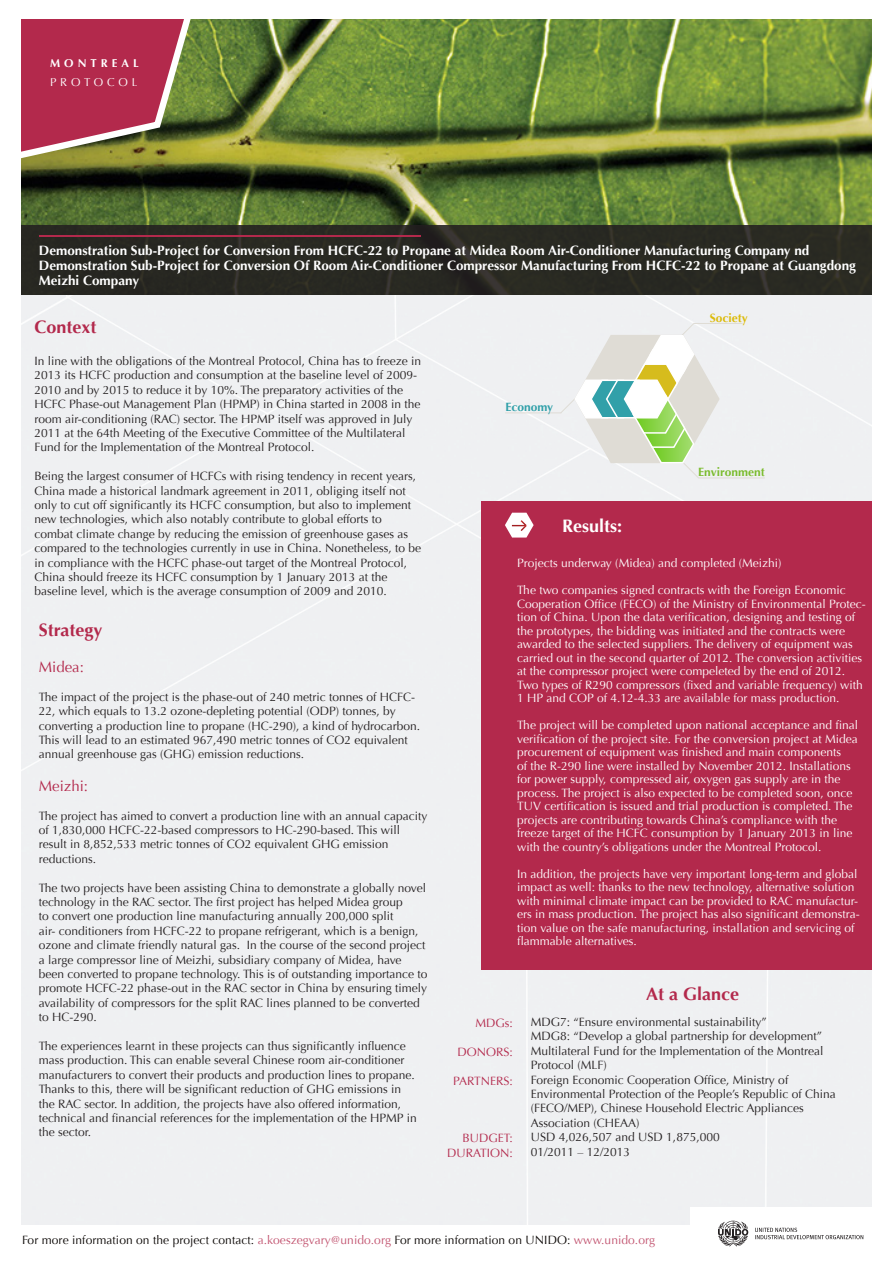
<style>
.page{position:relative;width:893px;height:1263px;background:#fff}
.page>*{position:absolute;margin:0;border:0;box-sizing:border-box;transform-origin:0 0}
.t1{font:700 18px "Optima";color:#b3294c}
.t2{font:700 18px "Optima";color:#fff}
.t3{font:15px "Optima";color:#b3294c}
.t4{font:700 13.5px/15px "Optima";color:#fff}
.t5{font:12px/14.4px "Optima";color:#231f20}
.t6{font:12px/13.5px "Optima";color:#fff}
.t7{font:12px "Optima";letter-spacing:.005em;color:#0c0806}
.t8{font:12px "Optima";color:#b3294c}
.t9{font:700 12px "Optima";color:#7bbc2e}
.t10{font:700 12px "Optima";color:#dcbb0a}
.t11{font:700 12px "Optima";color:#31a0a9}
.t12{font:700 11.4px "Optima";letter-spacing:.355em;color:#fff}
.t13{font:11.4px "Optima";letter-spacing:.345em;color:#fff}
.s1{color:#c25470}
</style>
<div class="page">
<div style="left:21px;top:295px;width:851px;height:930px;background:#eff0f2"></div>
<div style="left:690px;top:1208px;width:203px;height:55px;background:#fff"></div>
<img style="left:21px;top:19px;width:851px;height:206px">
<div style="left:21px;top:225px;width:859px;height:70px;background:#282922"></div>
<div style="left:872px;top:0;width:21px;height:1263px;background:#fff"></div>
<svg style="left:21px;top:19px;width:187px;height:146px;background:#a4514e"></svg>
<hr style="left:39px;top:235px;width:382px;height:2px;background:#b3294c">
<div style="left:481px;top:501px;width:390px;height:469px;background:#b3294c"></div>
<svg style="left:505px;top:513px;width:29px;height:24px"></svg>
<hr style="left:698px;top:477px;width:67px;height:1px;background:#dfdcd5">
<hr style="left:694px;top:323px;width:49px;height:1px;background:#dfdcd5">
<hr style="left:505px;top:412px;width:56px;height:1px;background:#dfdcd5">
<svg style="left:559px;top:322px;width:161px;height:157px"></svg>
<svg style="left:755px;top:1228px;width:108px;height:11px"></svg>
<svg style="left:718px;top:1221px;width:30px;height:25px"></svg>
<p class="t12" style="left:50px;top:56px;width:90px">MONTREAL</p>
<p class="t13" style="left:50px;top:76px;width:89px">PROTOCOL</p>
<p class="t4" style="left:39px;top:243px;width:819px">Demonstration Sub-Project for Conversion From HCFC-22 to Propane at Midea Room Air-Conditioner Manufacturing Company nd<br>Demonstration Sub-Project for Conversion Of Room Air-Conditioner Compressor Manufacturing From HCFC-22 to Propane at Guangdong<br>Meizhi Company</p>
<p class="t1" style="left:34px;top:316px;width:64px">Context</p>
<p class="t5" style="left:34px;top:354px;width:388px">In line with the obligations of the Montreal Protocol, China has to freeze in 2013 its HCFC production and consumption at the baseline level of 2009- 2010 and by 2015 to reduce it by 10%. The preparatory activities of the HCFC Phase-out Management Plan (HPMP) in China started in 2008 in the room air-conditioning (RAC) sector. The HPMP itself was approved in July 2011 at the 64th Meeting of the Executive Committee of the Multilateral Fund for the Implementation of the Montreal Protocol.</p>
<p class="t5" style="left:34px;top:469px;width:388px">Being the largest consumer of HCFCs with rising tendency in recent years, China made a historical landmark agreement in 2011, obliging itself not only to cut off significantly its HCFC consumption, but also to implement new technologies, which also notably contribute to global efforts to combat climate change by reducing the emission of greenhouse gases as compared to the technologies currently in use in China. Nonetheless, to be in compliance with the HCFC phase-out target of the Montreal Protocol, China should freeze its HCFC consumption by 1 January 2013 at the baseline level, which is the average consumption of 2009 and 2010.</p>
<p class="t10" style="left:710px;top:311px;width:40px">Society</p>
<p class="t11" style="left:505px;top:400px;width:49px">Economy</p>
<p class="t9" style="left:698px;top:465px;width:68px">Environment</p>
<p class="t2" style="left:562px;top:516px;width:62px">Results:</p>
<p class="t6" style="left:517px;top:557px;width:266px">Projects underway (Midea) and completed (Meizhi)</p>
<p class="t6" style="left:517px;top:584px;width:350px">The two companies signed contracts with the Foreign Economic Cooperation Office (FECO) of the Ministry of Environmental Protec&shy;tion of China. Upon the data verification, designing and testing of the prototypes, the bidding was initiated and the contracts were awarded to the selected suppliers. The delivery of equipment was carried out in the second quarter of 2012. The conversion activities at the compressor project were compeleted by the end of 2012.<br>Two types of R290 compressors (fixed and variable frequency) with 1 HP and COP of 4.12-4.33 are available for mass production.</p>
<p class="t6" style="left:517px;top:719px;width:342px">The project will be completed upon national acceptance and final verification of the project site. For the conversion project at Midea procurement of equipment was finished and main components<br>of the R-290 line were installed by November 2012. Installations for power supply, compressed air, oxygen gas supply are in the process. The project is also expected to be completed soon, once TUV certification is issued and trial production is completed. The projects are contributing towards China’s compliance with the freeze target of the HCFC consumption by 1 January 2013 in line with the country’s obligations under the Montreal Protocol.</p>
<p class="t6" style="left:517px;top:867px;width:344px">In addition, the projects have very important long-term and global impact as well: thanks to the new technology, alternative solution with minimal climate impact can be provided to RAC manufactur&shy;ers in mass production. The project has also significant demonstra&shy;tion value on the safe manufacturing, installation and servicing of flammable alternatives.</p>
<p class="t1" style="left:39px;top:619px;width:65px">Strategy</p>
<p class="t3" style="left:39px;top:658px;width:47px">Midea:</p>
<p class="t5" style="left:39px;top:690px;width:383px">The impact of the project is the phase-out of 240 metric tonnes of HCFC-22, which equals to 13.2 ozone-depleting potential (ODP) tonnes, by converting a production line to propane (HC-290), a kind of hydrocarbon.<br>This will lead to an estimated 967,490 metric tonnes of CO2 equivalent annual greenhouse gas (GHG) emission reductions.</p>
<p class="t3" style="left:39px;top:777px;width:51px">Meizhi:</p>
<p class="t5" style="left:39px;top:808px;width:390px">The project has aimed to convert a production line with an annual capacity of 1,830,000 HCFC-22-based compressors to HC-290-based. This will result in 8,852,533 metric tonnes of CO2 equivalent GHG emission reductions.</p>
<p class="t5" style="left:39px;top:880px;width:390px">The two projects have been assisting China to demonstrate a globally novel technology in the RAC sector. The first project has helped Midea group<br>to convert one production line manufacturing annually 200,000 split<br>air- conditioners from HCFC-22 to propane refrigerant, which is a benign, ozone and climate friendly natural gas. In the course of the second project a large compressor line of Meizhi, subsidiary company of Midea, have been converted to propane technology. This is of outstanding importance to promote HCFC-22 phase-out in the RAC sector in China by ensuring timely availability of compressors for the split RAC lines planned to be converted to HC-290.</p>
<p class="t5" style="left:39px;top:1039px;width:379px">The experiences learnt in these projects can thus significantly influence mass production. This can enable several Chinese room air-conditioner manufacturers to convert their products and production lines to propane.<br>Thanks to this, there will be significant reduction of GHG emissions in the RAC sector. In addition, the projects have also offered information, technical and financial references for the implementation of the HPMP in the sector.</p>
<p class="t1" style="left:646px;top:983px;width:95px">At a Glance</p>
<p class="t5" style="left:531px;top:1015px;width:237px">MDG7: “Ensure environmental sustainability”</p>
<p class="t5" style="left:531px;top:1029px;width:293px">MDG8: “Develop a global partnership for development”</p>
<p class="t5" style="left:531px;top:1044px;width:294px">Multilateral Fund for the Implementation of the Montreal<br>Protocol (MLF)</p>
<p class="t5" style="left:531px;top:1072px;width:307px">Foreign Economic Cooperation Office, Ministry of Environmental Protection of the People’s Republic of China (FECO/MEP), Chinese Household Electric Appliances Association (CHEAA)</p>
<p class="t5" style="left:531px;top:1130px;width:190px">USD 4,026,507 and USD 1,875,000</p>
<p class="t5" style="left:531px;top:1144px;width:101px">01/2011 – 12/2013</p>
<p class="t8" style="left:475px;top:1016px;width:39px">MDGs:</p>
<p class="t8" style="left:457px;top:1045px;width:57px">DONORS:</p>
<p class="t8" style="left:453px;top:1074px;width:61px">PARTNERS:</p>
<p class="t8" style="left:463px;top:1131px;width:52px">BUDGET:</p>
<p class="t8" style="left:447px;top:1146px;width:67px">DURATION:</p>
<p class="t7" style="left:22px;top:1233px;width:634px">For more information on the project contact: <span class="s1">a.koeszegvary@unido.org</span> For more information on UNIDO: <span class="s1">www.unido.org</span></p>
</div>
